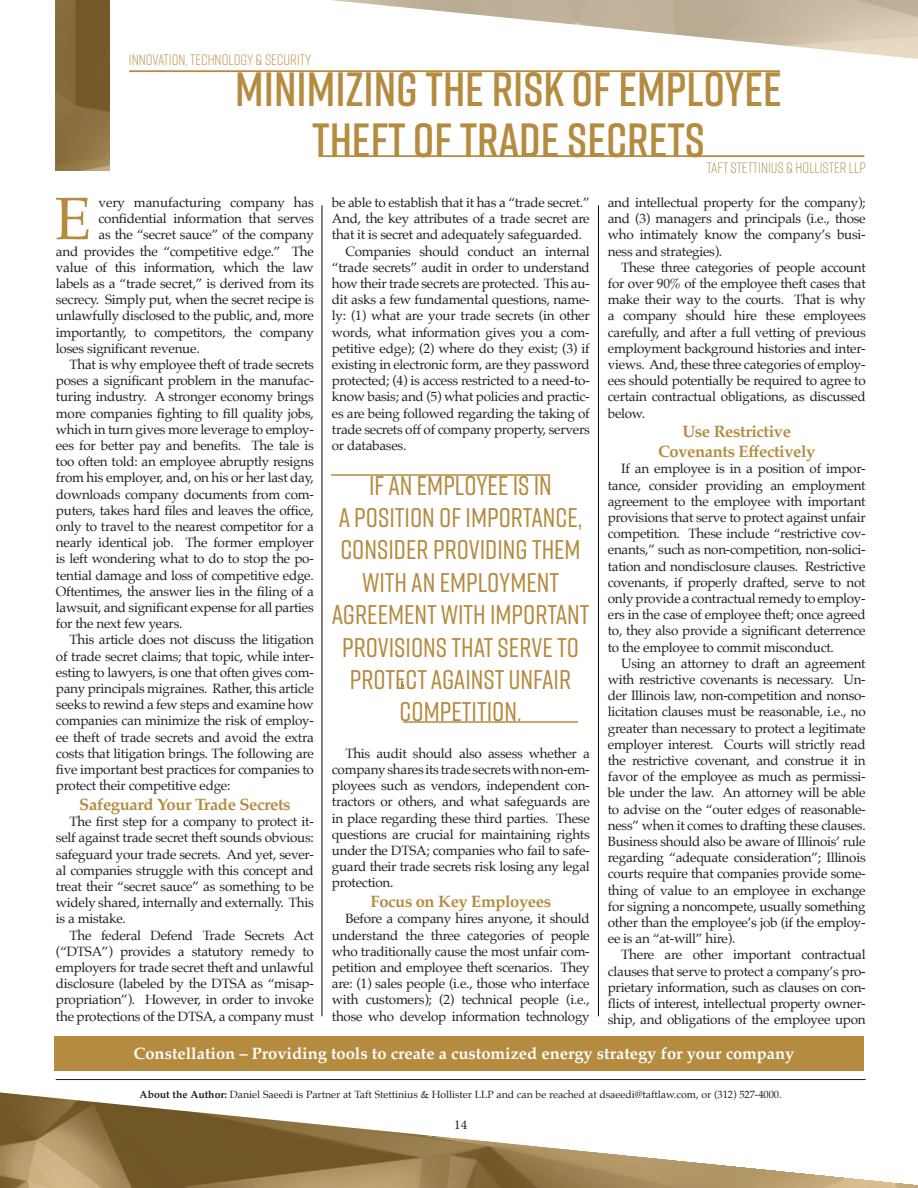
<style>
.page{position:relative;width:918px;height:1188px;background:#fff}
.page>*{position:absolute;margin:0;border:0;box-sizing:border-box;transform-origin:0 0}
.Drop_cap_1st_para{font:59.85px "Palatino";color:#b48b3f}
.t1{font:600 48px "Rift";color:#b48b3f}
.t2{font:500 27px/32.4px "Rift";color:#b48b3f;text-align:center}
.t3{font:700 16.5px "Palatino";letter-spacing:-.02em;color:#b48b3f}
.t4{font:700 16.5px "Palatino";color:#fff}
.t5{font:300 15px "Rift";color:#b48b3f}
.Drop_cap_1st_para-2{font:13.5px/16.2px "Palatino";letter-spacing:-.02em;color:#231f20;text-align:justify}
.t6{font:13.5px "Minion Pro";color:#231f20}
.t7{font:10.5px "Palatino";letter-spacing:-.005em;color:#231f20}
.s1{font-weight:700}
</style>
<div class="page">
<hr style="left:56px;top:1079px;width:810px;height:1px;background:#231f20">
<hr style="left:129px;top:70px;width:651px;height:2px;background:#b48b3f">
<img style="left:56px;top:0;width:54px;height:170px">
<hr style="left:319px;top:155px;width:545px;height:2px;background:#b48b3f">
<img style="left:331px;top:0;width:587px;height:59px">
<hr style="left:322px;top:205px;width:1px;height:811px;background:#000">
<hr style="left:598px;top:205px;width:1px;height:811px;background:#000">
<hr style="left:331px;top:474px;width:219px;height:2px;background:#b48b3f">
<hr style="left:403px;top:721px;width:175px;height:2px;background:#b48b3f">
<img style="left:0;top:1092px;width:918px;height:96px">
<svg style="left:401px;top:681px;width:3px;height:6px"></svg>
<div style="left:54px;top:1036px;width:809px;height:35px;background:#b48b3f"></div>
<p class="t5" style="left:129px;top:49px;width:184px">INNOVATION, TECHNOLOGY &amp; SECURITY</p>
<p class="t1" style="left:235px;top:55px;width:548px">MINIMIZING THE RISK OF EMPLOYEE</p>
<p class="t1" style="left:312px;top:106px;width:394px">THEFT OF TRADE SECRETS</p>
<p class="t5" style="left:707px;top:157px;width:161px">TAFT STETTINIUS &amp; HOLLISTER LLP</p>
<p class="Drop_cap_1st_para" style="left:55px;top:169px;width:38px">E</p>
<p class="Drop_cap_1st_para-2" style="left:99px;top:194px;width:217px">very manufacturing company has</p>
<p class="Drop_cap_1st_para-2" style="left:99px;top:210px;width:217px">confidential information that serves</p>
<p class="Drop_cap_1st_para-2" style="left:99px;top:227px;width:217px">as the “secret sauce” of the company</p>
<p class="Drop_cap_1st_para-2" style="left:56px;top:243px;width:259px">and provides the “competitive edge.” The</p>
<p class="Drop_cap_1st_para-2" style="left:56px;top:259px;width:259px">value of this information, which the law</p>
<p class="Drop_cap_1st_para-2" style="left:56px;top:275px;width:259px">labels as a “trade secret,” is derived from its</p>
<p class="Drop_cap_1st_para-2" style="left:56px;top:291px;width:259px">secrecy. Simply put, when the secret recipe is</p>
<p class="Drop_cap_1st_para-2" style="left:56px;top:308px;width:259px">unlawfully disclosed to the public, and, more</p>
<p class="Drop_cap_1st_para-2" style="left:56px;top:324px;width:260px">importantly, to competitors, the company</p>
<p class="Drop_cap_1st_para-2" style="left:56px;top:340px;width:145px">loses significant revenue.</p>
<p class="Drop_cap_1st_para-2" style="left:56px;top:356px;width:259px;text-indent:14px">That is why employee theft of trade secrets poses a significant problem in the manufac&shy;turing industry. A stronger economy brings more companies fighting to fill quality jobs, which in turn gives more leverage to employ&shy;ees for better pay and benefits. The tale is too often told: an employee abruptly resigns from his employer, and, on his or her last day, downloads company documents from com&shy;puters, takes hard files and leaves the office, only to travel to the nearest competitor for a nearly identical job. The former employer is left wondering what to do to stop the po&shy;tential damage and loss of competitive edge.<br>Oftentimes, the answer lies in the filing of a lawsuit, and significant expense for all parties for the next few years.</p>
<p class="Drop_cap_1st_para-2" style="left:56px;top:632px;width:259px;text-indent:14px">This article does not discuss the litigation of trade secret claims; that topic, while inter&shy;esting to lawyers, is one that often gives com&shy;pany principals migraines. Rather, this article seeks to rewind a few steps and examine how companies can minimize the risk of employ&shy;ee theft of trade secrets and avoid the extra costs that litigation brings. The following are five important best practices for companies to protect their competitive edge:</p>
<p class="t3" style="left:79px;top:790px;width:213px">Safeguard Your Trade Secrets</p>
<p class="Drop_cap_1st_para-2" style="left:56px;top:813px;width:259px;text-indent:14px">The first step for a company to protect it&shy;self against trade secret theft sounds obvious: safeguard your trade secrets. And yet, sever&shy;al companies struggle with this concept and treat their “secret sauce” as something to be widely shared, internally and externally. This is a mistake.</p>
<p class="Drop_cap_1st_para-2" style="left:56px;top:927px;width:259px;text-indent:14px">The federal Defend Trade Secrets Act (“DTSA”) provides a statutory remedy to employers for trade secret theft and unlawful disclosure (labeled by the DTSA as “misap&shy;propriation”). However, in order to invoke the protections of the DTSA, a company must</p>
<p class="Drop_cap_1st_para-2" style="left:332px;top:194px;width:259px">be able to establish that it has a “trade secret.” And, the key attributes of a trade secret are that it is secret and adequately safeguarded.</p>
<p class="Drop_cap_1st_para-2" style="left:332px;top:243px;width:259px;text-indent:14px">Companies should conduct an internal “trade secrets” audit in order to understand how their trade secrets are protected. This au&shy;dit asks a few fundamental questions, name&shy;ly: (1) what are your trade secrets (in other words, what information gives you a com&shy;petitive edge); (2) where do they exist; (3) if existing in electronic form, are they password protected; (4) is access restricted to a need-to&shy;know basis; and (5) what policies and practic&shy;es are being followed regarding the taking of trade secrets off of company property, servers or databases.</p>
<p class="t2" style="left:369px;top:468px;width:184px">IF AN EMPLOYEE IS IN</p>
<p class="t2" style="left:339px;top:500px;width:245px">A POSITION OF IMPORTANCE,</p>
<p class="t2" style="left:340px;top:533px;width:242px">CONSIDER PROVIDING THEM</p>
<p class="t2" style="left:332px;top:565px;width:259px">WITH AN EMPLOYMENT<br>AGREEMENT WITH IMPORTANT<br>PROVISIONS THAT SERVE TO<br>PROTECT AGAINST UNFAIR</p>
<p class="t2" style="left:400px;top:695px;width:123px">COMPETITION.</p>
<p class="Drop_cap_1st_para-2" style="left:332px;top:745px;width:259px;text-indent:14px">This audit should also assess whether a company shares its trade secrets with non-em&shy;ployees such as vendors, independent con&shy;tractors or others, and what safeguards are in place regarding these third parties. These questions are crucial for maintaining rights under the DTSA; companies who fail to safe&shy;guard their trade secrets risk losing any legal protection.</p>
<p class="t3" style="left:371px;top:887px;width:182px">Focus on Key Employees</p>
<p class="Drop_cap_1st_para-2" style="left:332px;top:911px;width:259px;text-indent:14px">Before a company hires anyone, it should understand the three categories of people who traditionally cause the most unfair com&shy;petition and employee theft scenarios. They are: (1) sales people (i.e., those who interface with customers); (2) technical people (i.e., those who develop information technology</p>
<p class="Drop_cap_1st_para-2" style="left:608px;top:194px;width:259px">and intellectual property for the company); and (3) managers and principals (i.e., those who intimately know the company’s busi&shy;ness and strategies).</p>
<p class="Drop_cap_1st_para-2" style="left:608px;top:259px;width:259px;text-indent:14px">These three categories of people account for over 90% of the employee theft cases that make their way to the courts. That is why a company should hire these employees carefully, and after a full vetting of previous employment background histories and inter&shy;views. And, these three categories of employ&shy;ees should potentially be required to agree to certain contractual obligations, as discussed below.</p>
<p class="t3" style="left:682px;top:418px;width:110px">Use Restrictive</p>
<p class="t3" style="left:658px;top:437px;width:159px">Covenants Effectively</p>
<p class="Drop_cap_1st_para-2" style="left:608px;top:461px;width:259px;text-indent:14px">If an employee is in a position of impor&shy;tance, consider providing an employment agreement to the employee with important provisions that serve to protect against unfair competition. These include “restrictive cov&shy;enants,” such as non-competition, non-solici&shy;tation and nondisclosure clauses. Restrictive covenants, if properly drafted, serve to not only provide a contractual remedy to employ&shy;ers in the case of employee theft; once agreed to, they also provide a significant deterrence to the employee to commit misconduct.</p>
<p class="Drop_cap_1st_para-2" style="left:608px;top:655px;width:259px;text-indent:14px">Using an attorney to draft an agreement with restrictive covenants is necessary. Un&shy;der Illinois law, non-competition and nonso&shy;licitation clauses must be reasonable, i.e., no greater than necessary to protect a legitimate employer interest. Courts will strictly read the restrictive covenant, and construe it in favor of the employee as much as permissi&shy;ble under the law. An attorney will be able to advise on the “outer edges of reasonable&shy;ness” when it comes to drafting these clauses.<br>Business should also be aware of Illinois’ rule regarding “adequate consideration”; Illinois courts require that companies provide some&shy;thing of value to an employee in exchange for signing a noncompete, usually something other than the employee’s job (if the employ&shy;ee is an “at-will” hire).</p>
<p class="Drop_cap_1st_para-2" style="left:608px;top:947px;width:259px;text-indent:14px">There are other important contractual clauses that serve to protect a company’s pro&shy;prietary information, such as clauses on con&shy;flicts of interest, intellectual property owner&shy;ship, and obligations of the employee upon</p>
<p class="t4" style="left:134px;top:1039px;width:662px">Constellation – Providing tools to create a customized energy strategy for your company</p>
<p class="t7" style="left:140px;top:1086px;width:644px"><span class="s1">About the Author:</span> Daniel Saeedi is Partner at Taft Stettinius &amp; Hollister LLP and can be reached at dsaeedi@taftlaw.com, or (312) 527-4000.</p>
<p class="t6" style="left:454px;top:1116px;width:14px">14</p>
</div>
